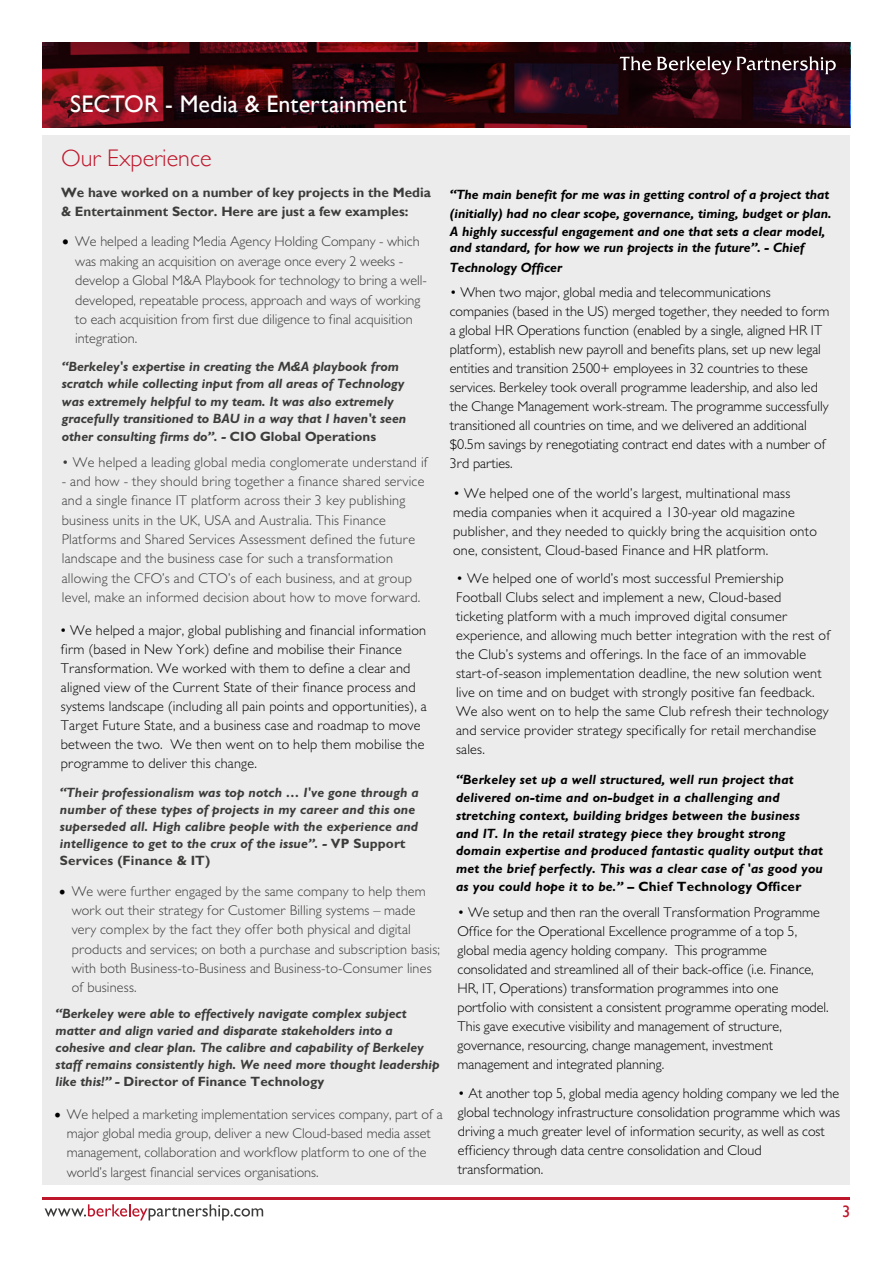
<style>
.page{position:relative;width:893px;height:1263px;background:#fff}
.page>*{position:absolute;margin:0;border:0;box-sizing:border-box;transform-origin:0 0}
.t1{font:24px "Gill Sans";letter-spacing:.005em;color:#fff}
.t2{font:300 24px "Gill Sans";color:#be172c}
.t3{font:16.5px "Gill Sans";color:#be172c}
.t4{font:300 14.25px/18.9px "Gill Sans MT Pro";color:#000}
.t5{font:300 14.25px/19.4px "Gill Sans MT Pro";letter-spacing:.01em;color:#3c3c3b}
.t6{font:italic 700 13.5px/17.1px "Gill Sans MT Pro";color:#3c3c3b}
.t7{font:italic 700 13.5px/18px "Gill Sans MT Pro";letter-spacing:.015em;color:#000}
.t8{font:700 13.5px/18.5px "Gill Sans";color:#3c3c3b}
.s1{font-family:"Minion Pro";font-weight:400;font-size:19.05px;color:#000}
.s2{font-style:normal}
.s3{font-weight:500}
.s4{font-family:"Minion Pro";font-weight:400;font-size:18px;color:#000}
</style>
<div class="page">
<svg style="left:45px;top:1204px;width:218px;height:16px"></svg>
<hr style="left:43px;top:1197px;width:807px;height:2px;background:#be172c">
<svg style="left:43px;top:43px;width:807px;height:85px;background:#3a0810"></svg>
<svg style="left:620px;top:56px;width:31px;height:14px"></svg>
<svg style="left:657px;top:56px;width:179px;height:18px;background:#523e43"></svg>
<div style="left:43px;top:135px;width:807px;height:1050px;background:#ececec"></div>
<h1 class="t1" style="left:70px;top:90px;width:338px">SECTOR - Media &amp; Entertainment</h1>
<h1 class="t2" style="left:61px;top:139px;width:152px">Our Experience</h1>
<p class="t8" style="left:61px;top:184px;width:371px">We have worked on a number of key projects in the Media &amp; Entertainment Sector. Here are just a few examples:</p>
<p class="t5" style="left:75px;top:232px;width:353px;text-indent:-13px"><span class="s1">•</span> We helped a leading Media Agency Holding Company - which was making an acquisition on average once every 2 weeks - develop a Global M&amp;A Playbook for technology to bring a well&shy;developed, repeatable process, approach and ways of working to each acquisition from first due diligence to final acquisition integration.</p>
<p class="t6" style="left:62px;top:357px;width:346px;line-height:17.5px">“Berkeley's expertise in creating the M&amp;A playbook from scratch while collecting input from all areas of Technology was extremely helpful to my team. It was also extremely gracefully transitioned to BAU in a way that I haven't seen other consulting firms do”. - <span class="s2">CIO Global Operations</span></p>
<p class="t5" style="left:62px;top:452px;width:368px">• We helped a leading global media conglomerate understand if</p>
<p class="t5" style="left:62px;top:471px;width:364px">- and how - they should bring together a finance shared service and a single finance IT platform across their 3 key publishing business units in the UK, USA and Australia. This Finance Platforms and Shared Services Assessment defined the future landscape and the business case for such a transformation allowing the CFO’s and CTO’s of each business, and at group level, make an informed decision about how to move forward.</p>
<p class="t7" style="left:450px;top:185px;width:383px">“The main benefit for me was in getting control of a project that (initially) had no clear scope, governance, timing, budget or plan.<br>A highly successful engagement and one that sets a clear model, and standard, for how we run projects in the future”. - Chief</p>
<p class="t7" style="left:450px;top:258px;width:114px">Technology Officer</p>
<p class="t4" style="left:450px;top:283px;width:381px">• When two major, global media and telecommunications companies (based in the US) merged together, they needed to form a global HR Operations function (enabled by a single, aligned HR IT platform), establish new payroll and benefits plans, set up new legal entities and transition 2500+ employees in 32 countries to these services. Berkeley took overall programme leadership, and also led the Change Management work-stream. The programme successfully transitioned all countries on time, and we delivered an additional $0.5m savings by renegotiating contract end dates with a number of 3rd parties.</p>
<p class="t4" style="left:453px;top:484px;width:365px">• We helped one of the world’s largest, multinational mass media companies when it acquired a 130-year old magazine publisher, and they needed to quickly bring the acquisition onto one, consistent, Cloud-based Finance and HR platform.</p>
<p class="t4" style="left:456px;top:568px;width:376px">• We helped one of world’s most successful Premiership Football Clubs select and implement a new, Cloud-based ticketing platform with a much improved digital consumer experience, and allowing much better integration with the rest of the Club’s systems and offerings. In the face of an immovable start-of-season implementation deadline, the new solution went live on time and on budget with strongly positive fan feedback.<br>We also went on to help the same Club refresh their technology and service provider strategy specifically for retail merchandise sales.</p>
<p class="t7" style="left:456px;top:770px;width:368px">“Berkeley set up a well structured, well run project that delivered on-time and on-budget in a challenging and stretching context, building bridges between the business and IT. In the retail strategy piece they brought strong domain expertise and produced fantastic quality output that met the brief perfectly. This was a clear case of 'as good you as you could hope it to be.” – <span class="s2">Chief Technology Officer</span></p>
<p class="t4" style="left:61px;top:621px;width:367px"><span class="s3">•</span> We helped a major, global publishing and financial information firm (based in New York) define and mobilise their Finance Transformation. We worked with them to define a clear and aligned view of the Current State of their finance process and systems landscape (including all pain points and opportunities), a Target Future State, and a business case and roadmap to move between the two. We then went on to help them mobilise the programme to deliver this change.</p>
<p class="t6" style="left:60px;top:783px;width:361px">“Their professionalism was top notch … I've gone through a number of these types of projects in my career and this one superseded all. High calibre people with the experience and intelligence to get to the crux of the issue”. - <span class="s2">VP Support Services (Finance &amp; IT)</span></p>
<p class="t5" style="left:72px;top:881px;width:370px;text-indent:-13px"><span class="s4">•</span> We were further engaged by the same company to help them work out their strategy for Customer Billing systems – made very complex by the fact they offer both physical and digital products and services; on both a purchase and subscription basis; with both Business-to-Business and Business-to-Consumer lines of business.</p>
<p class="t6" style="left:56px;top:1005px;width:385px">“Berkeley were able to effectively navigate complex subject matter and align varied and disparate stakeholders into a cohesive and clear plan. The calibre and capability of Berkeley staff remains consistently high. We need more thought leadership like this!” - <span class="s2">Director of Finance Technology</span></p>
<p class="t5" style="left:67px;top:1104px;width:377px;text-indent:-13px"><span class="s4">•</span> We helped a marketing implementation services company, part of a major global media group, deliver a new Cloud-based media asset management, collaboration and workflow platform to one of the world’s largest financial services organisations.</p>
<p class="t4" style="left:458px;top:902px;width:373px">• We setup and then ran the overall Transformation Programme Office for the Operational Excellence programme of a top 5, global media agency holding company. This programme consolidated and streamlined all of their back-office (i.e. Finance, HR, IT, Operations) transformation programmes into one portfolio with consistent a consistent programme operating model.<br>This gave executive visibility and management of structure, governance, resourcing, change management, investment management and integrated planning.</p>
<p class="t4" style="left:458px;top:1083px;width:384px">• At another top 5, global media agency holding company we led the global technology infrastructure consolidation programme which was driving a much greater level of information security, as well as cost efficiency through data centre consolidation and Cloud transformation.</p>
<p class="t3" style="left:842px;top:1201px;width:10px">3</p>
</div>
